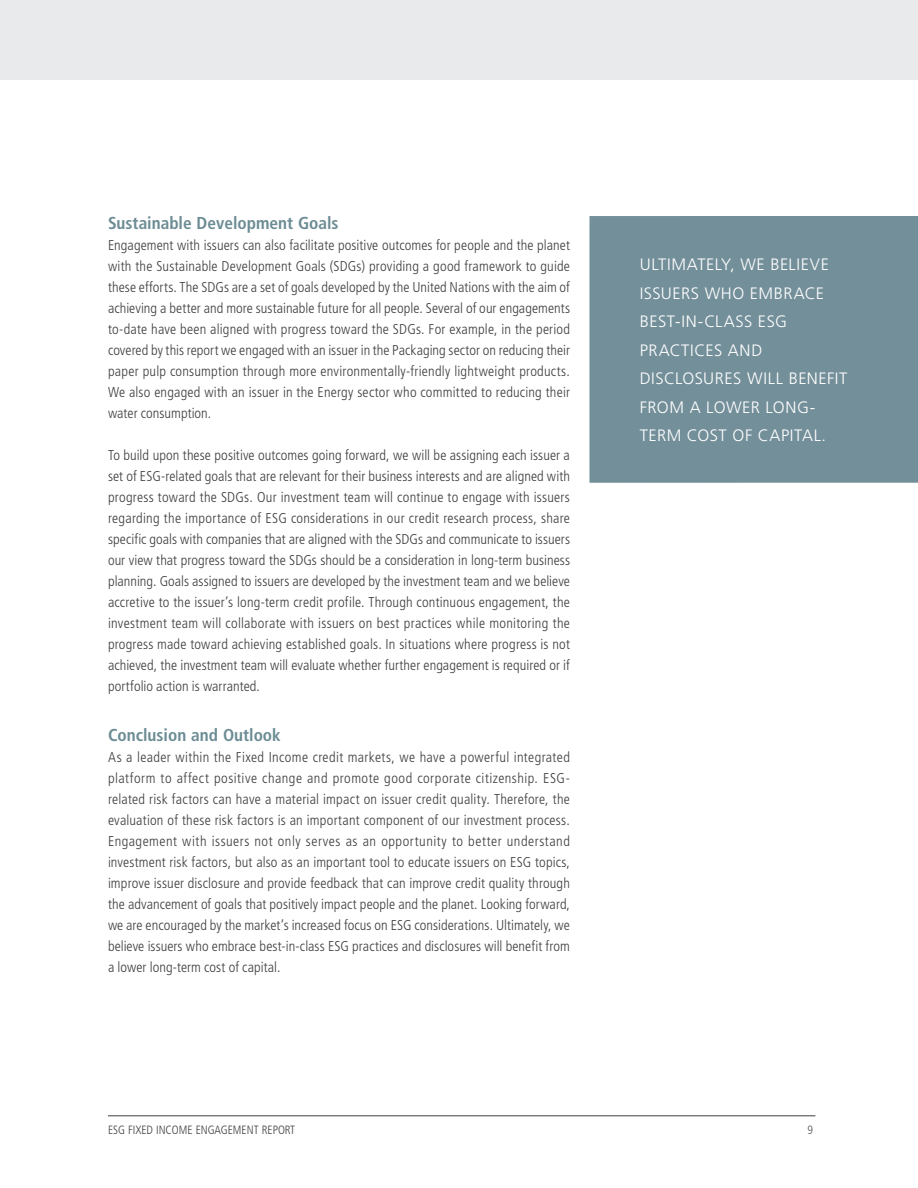
<style>
.page{position:relative;width:918px;height:1188px;background:#fff}
.page>*{position:absolute;margin:0;border:0;box-sizing:border-box;transform-origin:0 0}
.Paragraph_Head{font:700 condensed 17.25px "Frutiger LT Std";color:#6c8c94}
.t1{font:300 16.5px/28.5px "Frutiger LT Std";letter-spacing:.03em;color:#fff}
.Body_Copy{font:300 condensed 14.25px/21px "Frutiger LT Std";letter-spacing:.005em;color:#3e3e3f;text-align:justify}
.Main_Title{font:300 condensed 12px "Frutiger LT Std";color:#3e3e3f}
.Main_Title-2{font:300 condensed 12px "Frutiger LT Std";color:#57585a}
</style>
<div class="page">
<hr style="left:108px;top:1116px;width:707px;height:1px;background:#3e3e3f">
<div style="left:0;top:0;width:918px;height:79px;background:#e9eaeb"></div>
<div style="left:590px;top:216px;width:328px;height:267px;background:#738f99"></div>
<p class="Paragraph_Head" style="left:108px;top:213px;width:232px">Sustainable Development Goals</p>
<p class="Body_Copy" style="left:108px;top:235px;width:464px">Engagement with issuers can also facilitate positive outcomes for people and the planet with the Sustainable Development Goals (SDGs) providing a good framework to guide these efforts. The SDGs are a set of goals developed by the United Nations with the aim of achieving a better and more sustainable future for all people. Several of our engagements to-date have been aligned with progress toward the SDGs. For example, in the period covered by this report we engaged with an issuer in the Packaging sector on reducing their paper pulp consumption through more environmentally-friendly lightweight products.<br>We also engaged with an issuer in the Energy sector who committed to reducing their water consumption.</p>
<p class="Body_Copy" style="left:108px;top:445px;width:464px">To build upon these positive outcomes going forward, we will be assigning each issuer a set of ESG-related goals that are relevant for their business interests and are aligned with progress toward the SDGs. Our investment team will continue to engage with issuers regarding the importance of ESG considerations in our credit research process, share specific goals with companies that are aligned with the SDGs and communicate to issuers our view that progress toward the SDGs should be a consideration in long-term business planning. Goals assigned to issuers are developed by the investment team and we believe accretive to the issuer’s long-term credit profile. Through continuous engagement, the investment team will collaborate with issuers on best practices while monitoring the progress made toward achieving established goals. In situations where progress is not achieved, the investment team will evaluate whether further engagement is required or if portfolio action is warranted.</p>
<p class="Paragraph_Head" style="left:108px;top:725px;width:174px">Conclusion and Outlook</p>
<p class="Body_Copy" style="left:108px;top:747px;width:464px">As a leader within the Fixed Income credit markets, we have a powerful integrated platform to affect positive change and promote good corporate citizenship. ESG&shy;related risk factors can have a material impact on issuer credit quality. Therefore, the evaluation of these risk factors is an important component of our investment process.<br>Engagement with issuers not only serves as an opportunity to better understand investment risk factors, but also as an important tool to educate issuers on ESG topics, improve issuer disclosure and provide feedback that can improve credit quality through the advancement of goals that positively impact people and the planet. Looking forward, we are encouraged by the market’s increased focus on ESG considerations. Ultimately, we believe issuers who embrace best-in-class ESG practices and disclosures will benefit from a lower long-term cost of capital.</p>
<p class="t1" style="left:640px;top:250px;width:209px">ULTIMATELY, WE BELIEVE<br>ISSUERS WHO EMBRACE<br>BEST-IN-CLASS ESG<br>PRACTICES AND<br>DISCLOSURES WILL BENEFIT<br>FROM A LOWER LONG-<br>TERM COST OF CAPITAL.</p>
<p class="Main_Title" style="left:108px;top:1123px;width:189px">ESG FIXED INCOME ENGAGEMENT REPORT</p>
<p class="Main_Title-2" style="left:807px;top:1123px;width:7px">9</p>
</div>
